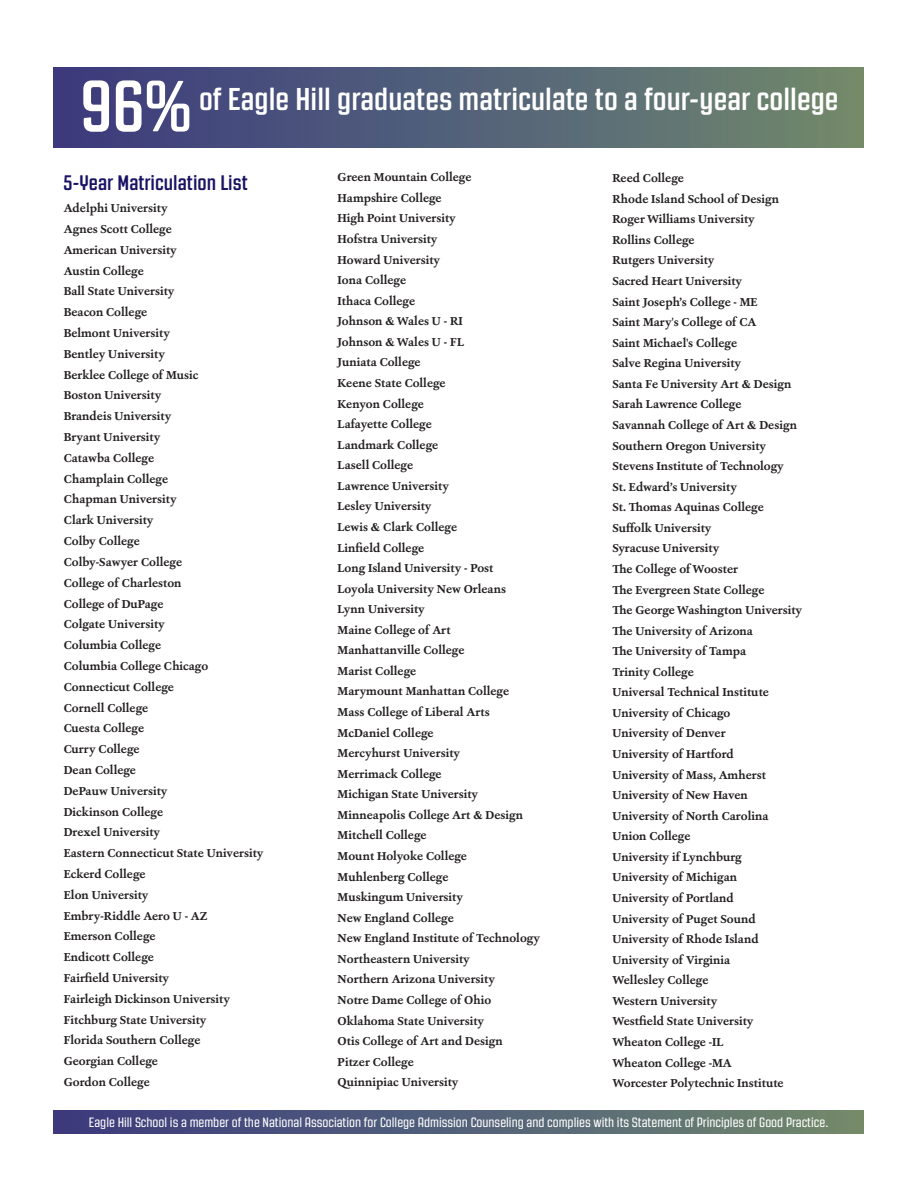
<style>
.page{position:relative;width:918px;height:1188px;background:#fff}
.page>*{position:absolute;margin:0;border:0;box-sizing:border-box;transform-origin:0 0}
.t1{font:700 72px "Revolution Gothic W03";color:#fff}
.t2{font:700 31.5px "Revolution Gothic W03";color:#fff}
.t3{font:700 21px "Revolution Gothic W03";color:#191364}
.t4{font:13.5px "Revolution Gothic";color:#fff}
.t5{font:700 12px/20.5px "Ashbury";color:#231f20}
</style>
<div class="page">
<div style="left:54px;top:68px;width:810px;height:79px;background:linear-gradient(to right,#393981,#708a6e)"></div>
<div style="left:54px;top:1111px;width:810px;height:23px;background:linear-gradient(to right,#393981,#708a6e)"></div>
<h1 class="t1" style="left:81px;top:67px;width:113px">96%</h1>
<h2 class="t2" style="left:199px;top:82px;width:641px">of Eagle Hill graduates matriculate to a four-year college</h2>
<h3 class="t3" style="left:63px;top:171px;width:186px">5-Year Matriculation List</h3>
<p class="t5" style="left:64px;top:198px;width:201px">Adelphi University<br>Agnes Scott College<br>American University<br>Austin College<br>Ball State University<br>Beacon College<br>Belmont University<br>Bentley University<br>Berklee College of Music<br>Boston University<br>Brandeis University<br>Bryant University<br>Catawba College<br>Champlain College<br>Chapman University<br>Clark University<br>Colby College<br>Colby-Sawyer College<br>College of Charleston<br>College of DuPage<br>Colgate University<br>Columbia College<br>Columbia College Chicago<br>Connecticut College<br>Cornell College<br>Cuesta College<br>Curry College<br>Dean College<br>DePauw University<br>Dickinson College<br>Drexel University<br>Eastern Connecticut State University<br>Eckerd College<br>Elon University<br>Embry-Riddle Aero U - AZ<br>Emerson College<br>Endicott College<br>Fairfield University<br>Fairleigh Dickinson University<br>Fitchburg State University<br>Florida Southern College<br>Georgian College<br>Gordon College</p>
<p class="t5" style="left:338px;top:167px;width:204px">Green Mountain College<br>Hampshire College<br>High Point University<br>Hofstra University<br>Howard University<br>Iona College<br>Ithaca College<br>Johnson &amp; Wales U - RI<br>Johnson &amp; Wales U - FL<br>Juniata College<br>Keene State College<br>Kenyon College<br>Lafayette College<br>Landmark College<br>Lasell College<br>Lawrence University<br>Lesley University<br>Lewis &amp; Clark College<br>Linfield College<br>Long Island University - Post<br>Loyola University New Orleans<br>Lynn University<br>Maine College of Art<br>Manhattanville College<br>Marist College<br>Marymount Manhattan College<br>Mass College of Liberal Arts<br>McDaniel College<br>Mercyhurst University<br>Merrimack College<br>Michigan State University<br>Minneapolis College Art &amp; Design<br>Mitchell College<br>Mount Holyoke College<br>Muhlenberg College<br>Muskingum University<br>New England College<br>New England Institute of Technology<br>Northeastern University<br>Northern Arizona University<br>Notre Dame College of Ohio<br>Oklahoma State University<br>Otis College of Art and Design<br>Pitzer College<br>Quinnipiac University</p>
<p class="t5" style="left:612px;top:168px;width:191px">Reed College<br>Rhode Island School of Design<br>Roger Williams University<br>Rollins College<br>Rutgers University<br>Sacred Heart University<br>Saint Joseph’s College - ME<br>Saint Mary's College of CA<br>Saint Michael's College<br>Salve Regina University<br>Santa Fe University Art &amp; Design<br>Sarah Lawrence College<br>Savannah College of Art &amp; Design<br>Southern Oregon University<br>Stevens Institute of Technology<br>St. Edward’s University<br>St. Thomas Aquinas College<br>Suffolk University<br>Syracuse University<br>The College of Wooster<br>The Evergreen State College<br>The George Washington University<br>The University of Arizona<br>The University of Tampa<br>Trinity College<br>Universal Technical Institute<br>University of Chicago<br>University of Denver<br>University of Hartford<br>University of Mass, Amherst<br>University of New Haven<br>University of North Carolina<br>Union College<br>University if Lynchburg<br>University of Michigan<br>University of Portland<br>University of Puget Sound<br>University of Rhode Island<br>University of Virginia<br>Wellesley College<br>Western University<br>Westfield State University<br>Wheaton College -IL<br>Wheaton College -MA<br>Worcester Polytechnic Institute</p>
<p class="t4" style="left:89px;top:1115px;width:741px">Eagle Hill School is a member of the National Association for College Admission Counseling and complies with its Statement of Principles of Good Practice.</p>
</div>
